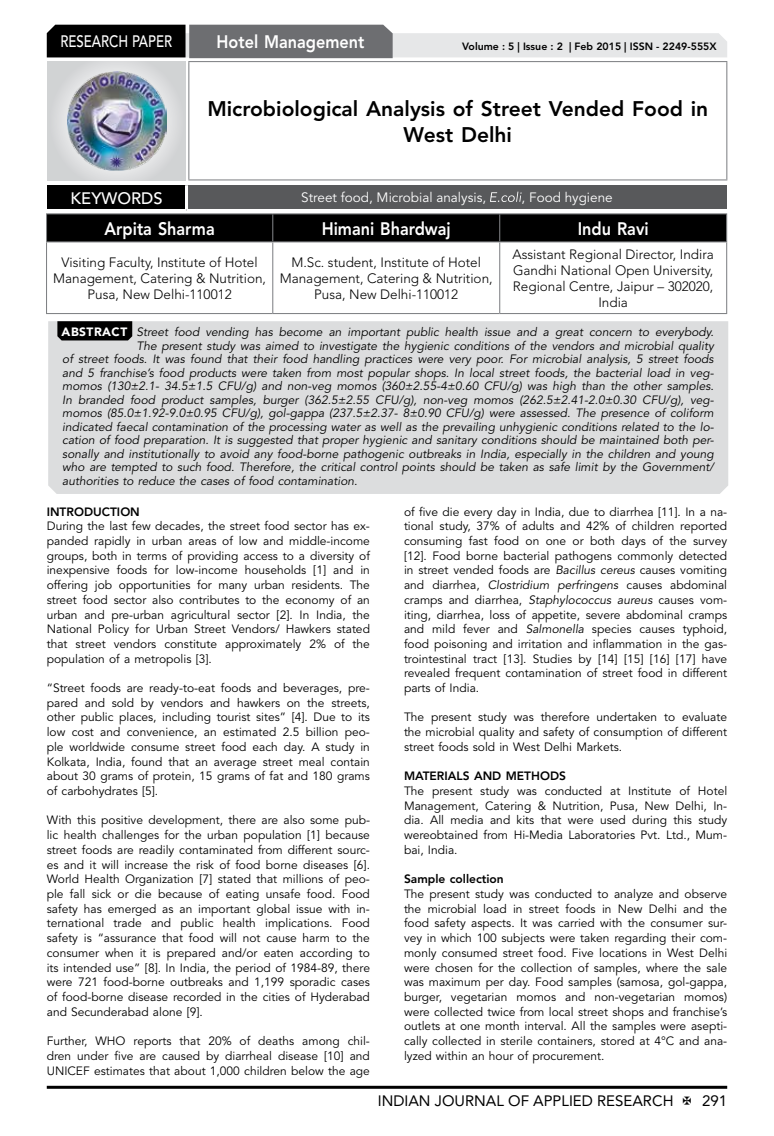
<style>
.page{position:relative;width:774px;height:1136px;background:#fff}
.page>*{position:absolute;margin:0;border:0;box-sizing:border-box;transform-origin:0 0}
.t1{font:800 21px/26.2px "Avenir LT Std";color:#000;text-align:center}
.t2{font:800 18px "Avenir LT Std";color:#fff;scale:.9 1}
.t3{font:500 16.5px "Avenir LT Std";color:#fff;scale:.8 1}
.t4{font:500 16.5px "Avenir LT Std";color:#fff}
.t5{font:15px "Avenir LT Std";color:#000}
.t6{font:300 13.5px/16.2px "Avenir LT Std";color:#000;text-align:center}
.t7{font:13.5px "Avenir LT Std";color:#fff}
.t8{font:12px/14.7px "Avenir LT Std";color:#000;text-align:justify}
.t9{font:italic 12px "Avenir LT Std";color:#000}
.t10{font:800 12px "Avenir LT Std";color:#000}
.t11{font:800 10.5px "Avenir LT Std";color:#000}
.s1{font-weight:900;font-style:normal;color:#fff}
.s2{font-style:italic}
</style>
<div class="page">
<hr style="left:47px;top:1085px;width:680px;height:3px;background:#000">
<div style="left:48px;top:62px;width:137px;height:118px;background:linear-gradient(to right,#d9dadb,#d9dadb)"></div>
<img style="left:68px;top:71px;width:99px;height:100px">
<svg style="left:47px;top:25px;width:680px;height:33px;background:#979899"></svg>
<hr style="left:188px;top:61px;width:539px;height:1px;background:#808285">
<hr style="left:188px;top:62px;width:1px;height:117px;background:#808285">
<hr style="left:726px;top:62px;width:1px;height:117px;background:#808285">
<hr style="left:188px;top:179px;width:539px;height:1px;background:#808285">
<hr style="left:46px;top:213px;width:227px;height:1px;background:#808285">
<hr style="left:273px;top:213px;width:227px;height:1px;background:#808285">
<hr style="left:500px;top:213px;width:227px;height:1px;background:#808285">
<div style="left:46px;top:214px;width:681px;height:27px;background:#000"></div>
<hr style="left:46px;top:241px;width:227px;height:1px;background:#808285">
<hr style="left:46px;top:242px;width:1px;height:71px;background:#808285">
<hr style="left:273px;top:241px;width:227px;height:1px;background:#808285">
<hr style="left:272px;top:242px;width:1px;height:71px;background:#808285">
<hr style="left:500px;top:241px;width:227px;height:1px;background:#808285">
<hr style="left:499px;top:242px;width:1px;height:71px;background:#808285">
<hr style="left:726px;top:242px;width:1px;height:71px;background:#808285">
<hr style="left:46px;top:313px;width:227px;height:1px;background:#808285">
<hr style="left:273px;top:313px;width:227px;height:1px;background:#808285">
<hr style="left:500px;top:313px;width:227px;height:1px;background:#808285">
<div style="left:47px;top:185px;width:139px;height:25px;background:#000"></div>
<div style="left:186px;top:185px;width:541px;height:25px;background:#58595b"></div>
<hr style="left:185px;top:185px;width:3px;height:24px;background:#fff">
<hr style="left:47px;top:209px;width:139px;height:3px;background:#fff">
<hr style="left:186px;top:209px;width:541px;height:3px;background:#fff">
<svg style="left:490px;top:192px;width:32px;height:10px"></svg>
<div style="left:48px;top:321px;width:680px;height:173px;background:#dcddde"></div>
<svg style="left:57px;top:321px;width:75px;height:19px"></svg>
<h3 class="t3" style="left:60px;top:32px;width:139px">RESEARCH PAPER</h3>
<h2 class="t2" style="left:217px;top:31px;width:166px">Hotel Management</h2>
<p class="t11" style="left:462px;top:41px;width:256px">Volume : 5 | Issue : 2 | Feb 2015 | ISSN - 2249-555X</p>
<h1 class="t1" style="left:207px;top:95px;width:502px">Microbiological Analysis of Street Vended Food in<br>West Delhi</h1>
<h3 class="t4" style="left:71px;top:189px;width:94px">KEYWORDS</h3>
<p class="t7" style="left:301px;top:189px;width:186px">Street food, Microbial analysis,</p>
<p class="t7" style="left:522px;top:189px;width:93px">, Food hygiene</p>
<h2 class="t2" style="left:105px;top:218px;width:124px">Arpita Sharma</h2>
<h2 class="t2" style="left:322px;top:218px;width:145px">Himani Bhardwaj</h2>
<h2 class="t2" style="left:578px;top:218px;width:80px">Indu Ravi</h2>
<p class="t6" style="left:53px;top:254px;width:214px">Visiting Faculty, Institute of Hotel<br>Management, Catering &amp; Nutrition,<br>Pusa, New Delhi-110012</p>
<p class="t6" style="left:280px;top:254px;width:214px">M.Sc. student, Institute of Hotel<br>Management, Catering &amp; Nutrition,<br>Pusa, New Delhi-110012</p>
<p class="t6" style="left:512px;top:246px;width:203px">Assistant Regional Director, Indira<br>Gandhi National Open University,<br>Regional Centre, Jaipur – 302020,<br>India</p>
<p class="t9" style="left:62px;top:325px;width:654px"><span class="s1">ABSTRACT</span> Street food vending has become an important public health issue and a great concern to everybody.</p>
<p class="t9" style="left:136px;top:339px;width:579px">The present study was aimed to investigate the hygienic conditions of the vendors and microbial quality</p>
<p class="t9" style="left:62px;top:352px;width:653px">of street foods. It was found that their food handling practices were very poor. For microbial analysis, 5 street foods</p>
<p class="t9" style="left:62px;top:366px;width:653px">and 5 franchise’s food products were taken from most popular shops. In local street foods, the bacterial load in veg-</p>
<p class="t9" style="left:62px;top:379px;width:653px">momos (130±2.1- 34.5±1.5 CFU/g) and non-veg momos (360±2.55-4±0.60 CFU/g) was high than the other samples.</p>
<p class="t9" style="left:62px;top:393px;width:653px">In branded food product samples, burger (362.5±2.55 CFU/g), non-veg momos (262.5±2.41-2.0±0.30 CFU/g), veg-</p>
<p class="t9" style="left:62px;top:406px;width:653px">momos (85.0±1.92-9.0±0.95 CFU/g), gol-gappa (237.5±2.37- 8±0.90 CFU/g) were assessed. The presence of coliform</p>
<p class="t9" style="left:62px;top:420px;width:653px">indicated faecal contamination of the processing water as well as the prevailing unhygienic conditions related to the lo-</p>
<p class="t9" style="left:62px;top:433px;width:653px">cation of food preparation. It is suggested that proper hygienic and sanitary conditions should be maintained both per-</p>
<p class="t9" style="left:62px;top:447px;width:653px">sonally and institutionally to avoid any food-borne pathogenic outbreaks in India, especially in the children and young</p>
<p class="t9" style="left:62px;top:460px;width:653px">who are tempted to such food. Therefore, the critical control points should be taken as safe limit by the Government/</p>
<p class="t9" style="left:62px;top:474px;width:297px">authorities to reduce the cases of food contamination.</p>
<p class="t10" style="left:47px;top:504px;width:95px">INTRODUCTION</p>
<p class="t8" style="left:47px;top:519px;width:325px">During the last few decades, the street food sector has ex&shy;panded rapidly in urban areas of low and middle-income groups, both in terms of providing access to a diversity of inexpensive foods for low-income households [1] and in offering job opportunities for many urban residents. The street food sector also contributes to the economy of an urban and pre-urban agricultural sector [2]. In India, the National Policy for Urban Street Vendors/ Hawkers stated that street vendors constitute approximately 2% of the population of a metropolis [3].</p>
<p class="t8" style="left:47px;top:680px;width:325px">“Street foods are ready-to-eat foods and beverages, pre&shy;pared and sold by vendors and hawkers on the streets, other public places, including tourist sites” [4]. Due to its low cost and convenience, an estimated 2.5 billion peo&shy;ple worldwide consume street food each day. A study in Kolkata, India, found that an average street meal contain about 30 grams of protein, 15 grams of fat and 180 grams of carbohydrates [5].</p>
<p class="t8" style="left:47px;top:813px;width:325px">With this positive development, there are also some pub&shy;lic health challenges for the urban population [1] because street foods are readily contaminated from different sourc&shy;es and it will increase the risk of food borne diseases [6].<br>World Health Organization [7] stated that millions of peo&shy;ple fall sick or die because of eating unsafe food. Food safety has emerged as an important global issue with in&shy;ternational trade and public health implications. Food safety is “assurance that food will not cause harm to the consumer when it is prepared and/or eaten according to its intended use” [8]. In India, the period of 1984-89, there were 721 food-borne outbreaks and 1,199 sporadic cases of food-borne disease recorded in the cities of Hyderabad and Secunderabad alone [9].</p>
<p class="t8" style="left:47px;top:1033px;width:325px">Further, WHO reports that 20% of deaths among chil&shy;dren under five are caused by diarrheal disease [10] and UNICEF estimates that about 1,000 children below the age</p>
<p class="t8" style="left:404px;top:504px;width:325px">of five die every day in India, due to diarrhea [11]. In a na&shy;tional study, 37% of adults and 42% of children reported consuming fast food on one or both days of the survey [12]. Food borne bacterial pathogens commonly detected in street vended foods are <span class="s2">Bacillus cereus</span> causes vomiting and diarrhea, <span class="s2">Clostridium perfringens</span> causes abdominal cramps and diarrhea, <span class="s2">Staphylococcus aureus</span> causes vom&shy;iting, diarrhea, loss of appetite, severe abdominal cramps and mild fever and <span class="s2">Salmonella</span> species causes typhoid, food poisoning and irritation and inflammation in the gas&shy;trointestinal tract [13]. Studies by [14] [15] [16] [17] have revealed frequent contamination of street food in different parts of India.</p>
<p class="t8" style="left:404px;top:710px;width:325px">The present study was therefore undertaken to evaluate the microbial quality and safety of consumption of different street foods sold in West Delhi Markets.</p>
<p class="t10" style="left:404px;top:769px;width:163px">MATERIALS AND METHODS</p>
<p class="t8" style="left:404px;top:783px;width:325px">The present study was conducted at Institute of Hotel Management, Catering &amp; Nutrition, Pusa, New Delhi, In&shy;dia. All media and kits that were used during this study wereobtained from Hi-Media Laboratories Pvt. Ltd., Mum&shy;bai, India.</p>
<p class="t10" style="left:404px;top:871px;width:101px">Sample collection</p>
<p class="t8" style="left:404px;top:886px;width:325px">The present study was conducted to analyze and observe the microbial load in street foods in New Delhi and the food safety aspects. It was carried with the consumer sur&shy;vey in which 100 subjects were taken regarding their com&shy;monly consumed street food. Five locations in West Delhi were chosen for the collection of samples, where the sale was maximum per day. Food samples (samosa, gol-gappa, burger, vegetarian momos and non-vegetarian momos) were collected twice from local street shops and franchise’s outlets at one month interval. All the samples were asepti&shy;cally collected in sterile containers, stored at 4°C and ana&shy;lyzed within an hour of procurement.</p>
<p class="t5" style="left:378px;top:1091px;width:297px">INDIAN JOURNAL OF APPLIED RESEARCH</p>
<p class="t5" style="left:702px;top:1091px;width:27px">291</p>
</div>
